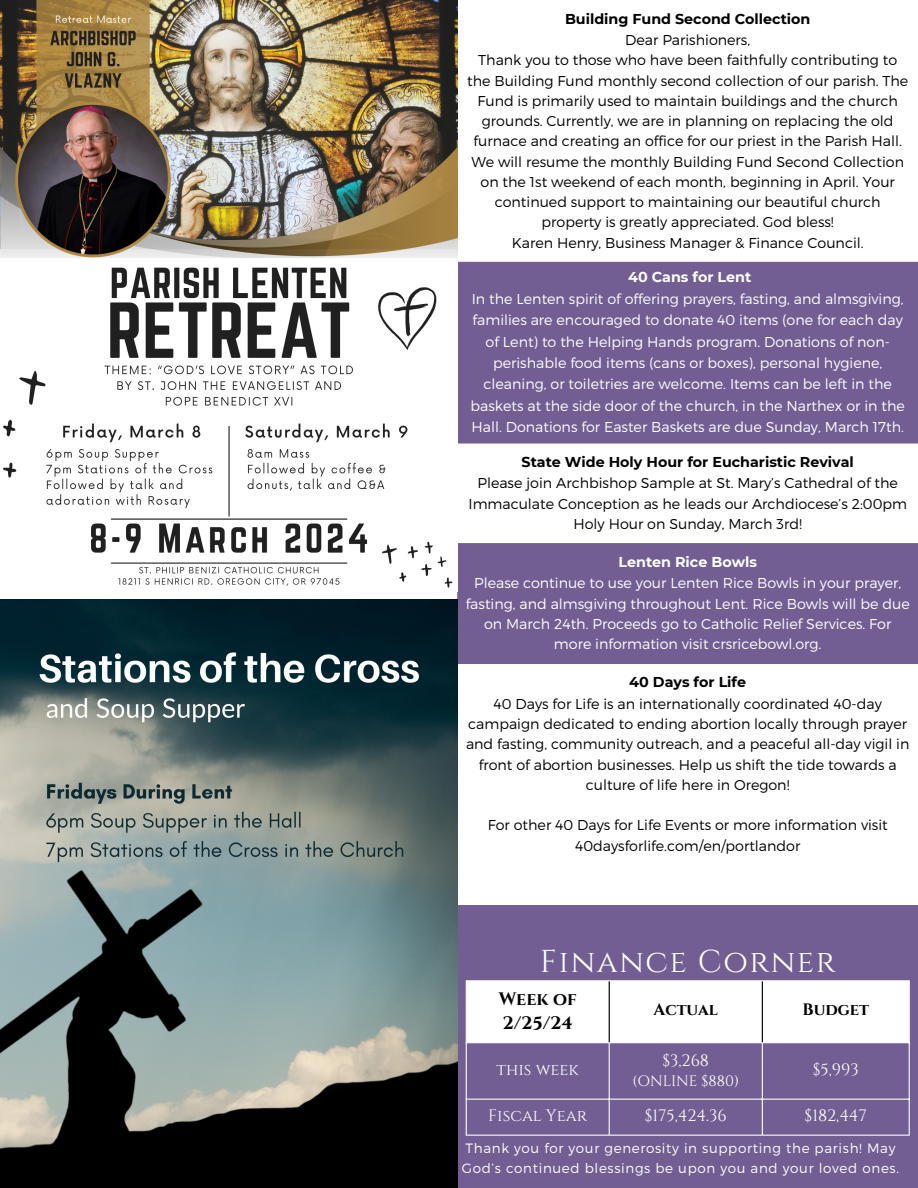
<style>
.page{position:relative;width:918px;height:1188px;background:#fff}
.page>*{position:absolute;margin:0;border:0;box-sizing:border-box;transform-origin:0 0}
.t1{font:31.65px "Cinzel";letter-spacing:.05em;color:#fff}
.t2{font:700 18px/23.7px "Cinzel";color:#000}
.t3{font:16.5px "Cinzel";color:#fff}
.t4{font:700 16.5px "Cinzel";color:#000}
.t5{font:15px "Cinzel";color:#fff}
.t6{font:300 14.25px/20.2px "Montserrat";color:#000;text-align:center}
.t7{font:300 14.25px/21.3px "Montserrat";color:#fff;text-align:center}
.t8{font:700 14.25px "Montserrat";color:#000}
.t9{font:700 14.25px "Montserrat";color:#fff}
.t10{font:300 13.5px/20.2px "Montserrat";letter-spacing:.05em;color:#fff}
</style>
<div class="page">
<div style="left:458px;top:905px;width:460px;height:283px;background:#735e93"></div>
<svg style="left:458px;top:262px;width:460px;height:402px;fill:#735e93"></svg>
<div style="left:467px;top:981px;width:442px;height:61px;background:#fff"></div>
<hr style="left:466px;top:981px;width:1px;height:154px;background:#fff">
<hr style="left:609px;top:1043px;width:1px;height:92px;background:#fff">
<hr style="left:762px;top:1043px;width:1px;height:92px;background:#fff">
<hr style="left:909px;top:981px;width:1px;height:154px;background:#fff">
<hr style="left:466px;top:980px;width:444px;height:1px;background:#fff">
<hr style="left:466px;top:1042px;width:444px;height:1px;background:#fff">
<hr style="left:466px;top:1099px;width:444px;height:1px;background:#fff">
<hr style="left:466px;top:1135px;width:444px;height:1px;background:#fff">
<hr style="left:609px;top:981px;width:1px;height:61px;background:#000">
<hr style="left:762px;top:981px;width:1px;height:61px;background:#000">
<img style="left:0;top:0;width:458px;height:588px">
<img style="left:0;top:599px;width:458px;height:589px">
<h1 class="t8" style="left:565px;top:10px;width:247px">Building Fund Second Collection</h1>
<p class="t6" style="left:625px;top:29px;width:126px">Dear Parishioners,</p>
<p class="t6" style="left:467px;top:49px;width:443px">Thank you to those who have been faithfully contributing to the Building Fund monthly second collection of our parish. The Fund is primarily used to maintain buildings and the church grounds. Currently, we are in planning on replacing the old furnace and creating an office for our priest in the Parish Hall.<br>We will resume the monthly Building Fund Second Collection on the 1st weekend of each month, beginning in April. Your continued support to maintaining our beautiful church property is greatly appreciated. God bless!</p>
<p class="t6" style="left:512px;top:232px;width:353px">Karen Henry, Business Manager &amp; Finance Council.</p>
<p class="t9" style="left:628px;top:269px;width:125px">40 Cans for Lent</p>
<p class="t7" style="left:471px;top:287px;width:436px">In the Lenten spirit of offering prayers, fasting, and almsgiving, families are encouraged to donate 40 items (one for each day of Lent) to the Helping Hands program. Donations of non&shy;perishable food items (cans or boxes), personal hygiene, cleaning, or toiletries are welcome. Items can be left in the baskets at the side door of the church, in the Narthex or in the Hall. Donations for Easter Baskets are due Sunday, March 17th.</p>
<p class="t8" style="left:522px;top:453px;width:334px">State Wide Holy Hour for Eucharistic Revival</p>
<p class="t6" style="left:469px;top:472px;width:440px">Please join Archbishop Sample at St. Mary’s Cathedral of the<br>Immaculate Conception as he leads our Archdiocese’s 2:00pm<br>Holy Hour on Sunday, March 3rd!</p>
<p class="t9" style="left:619px;top:553px;width:140px">Lenten Rice Bowls</p>
<p class="t7" style="left:466px;top:572px;width:446px;line-height:20.2px">Please continue to use your Lenten Rice Bowls in your prayer, fasting, and almsgiving throughout Lent. Rice Bowls will be due on March 24th. Proceeds go to Catholic Relief Services. For more information visit crsricebowl.org.</p>
<p class="t8" style="left:629px;top:674px;width:118px">40 Days for Life</p>
<p class="t6" style="left:466px;top:693px;width:445px">40 Days for Life is an internationally coordinated 40-day campaign dedicated to ending abortion locally through prayer and fasting, community outreach, and a peaceful all-day vigil in front of abortion businesses. Help us shift the tide towards a culture of life here in Oregon!</p>
<p class="t6" style="left:488px;top:814px;width:402px">For other 40 Days for Life Events or more information visit<br>40daysforlife.com/en/portlandor</p>
<p class="t1" style="left:540px;top:941px;width:297px">Finance Corner</p>
<p class="t2" style="left:499px;top:988px;width:80px">Week of<br>2/25/24</p>
<p class="t4" style="left:654px;top:999px;width:66px">Actual</p>
<h1 class="t4" style="left:803px;top:999px;width:68px">Budget</h1>
<p class="t3" style="left:497px;top:1059px;width:84px">this week</p>
<p class="t3" style="left:662px;top:1050px;width:48px">$3,268</p>
<p class="t5" style="left:632px;top:1072px;width:108px">(ONLINE $880)</p>
<p class="t3" style="left:813px;top:1059px;width:47px">$5,993</p>
<p class="t3" style="left:488px;top:1105px;width:101px">Fiscal Year</p>
<p class="t3" style="left:645px;top:1105px;width:84px">$175,424.36</p>
<p class="t3" style="left:805px;top:1105px;width:64px">$182,447</p>
<p class="t10" style="left:462px;top:1138px;width:439px">Thank you for your generosity in supporting the parish! May<br>God’s continued blessings be upon you and your loved ones.</p>
</div>
